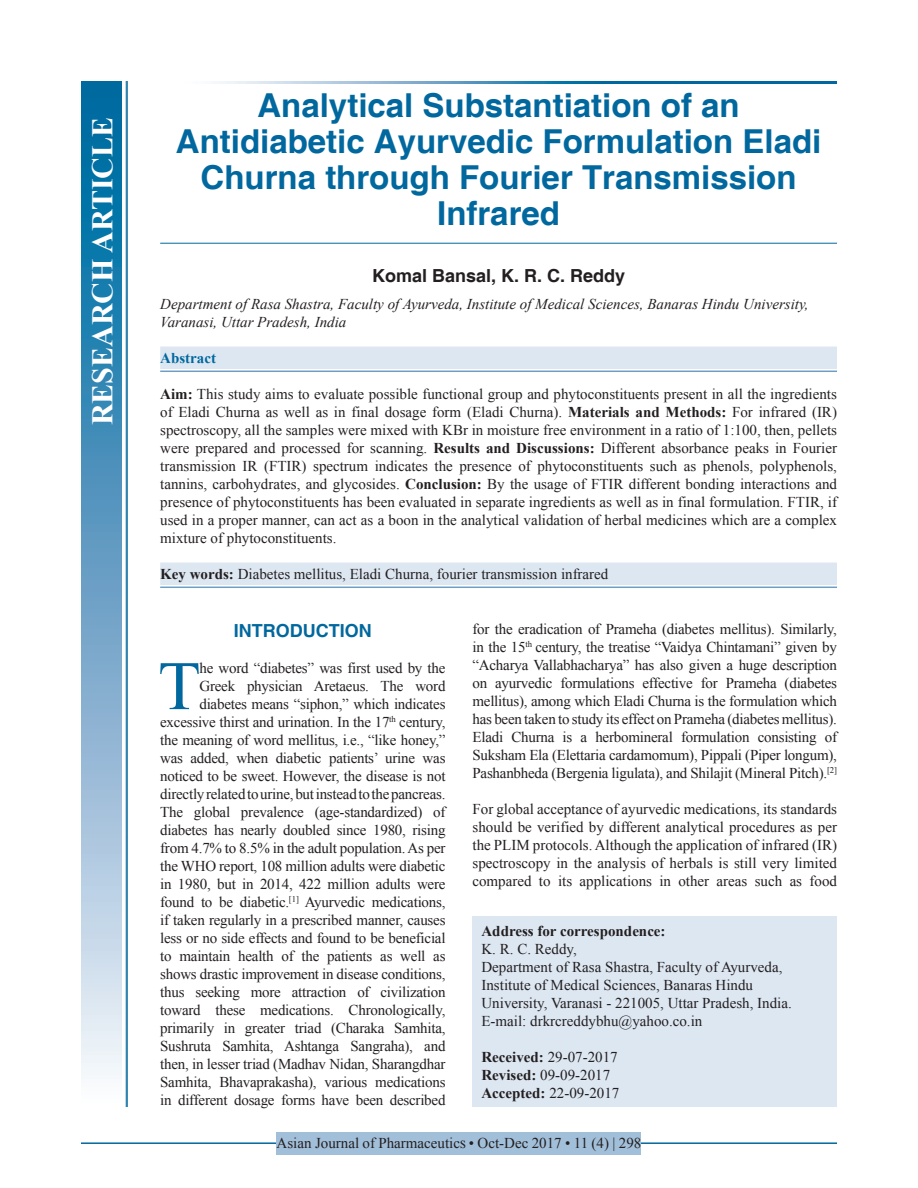
<style>
.page{position:relative;width:918px;height:1188px;background:#fff}
.page>*{position:absolute;margin:0;border:0;box-sizing:border-box;transform-origin:0 0}
.DROP_CAP_TX{font:69.3px "Times New Roman";color:#00689e}
.AT{font:700 33px/36px "Helvetica";color:#00689e;text-align:center}
.AH{font:700 30px "Times New Roman";color:#fff}
.AU{font:700 18px "Helvetica";color:#231f20}
.t1{font:700 18px "Helvetica";color:#00689e}
.DROP_CAP_TX-2{font:15px/18px "Times New Roman";letter-spacing:-.015em;color:#231f20;text-align:right}
.ABS_1{font:15px/18px "Times New Roman";color:#231f20;text-align:justify}
.TX{font:15px/18px "Times New Roman";color:#231f20;text-align:justify}
.ADD{font:15px/18px "Times New Roman";color:#231f20}
.AFF{font:italic 15px/18px "Times New Roman";color:#231f20}
.KWD_1_L{font:15px "Times New Roman";color:#231f20}
.HIS{font:15px/18px "Times New Roman";color:#231f20}
.RF{font:15px "Times New Roman";color:#231f20}
.ABS{font:700 15px "Times New Roman";color:#00689e}
.s1{font-weight:700}
</style>
<div class="page">
<hr style="left:81px;top:1142px;width:756px;height:2px;background:#00689e">
<div style="left:277px;top:1132px;width:364px;height:22px;background:#a2bfda"></div>
<hr style="left:160px;top:243px;width:677px;height:1px;background:#00689e">
<div style="left:160px;top:347px;width:677px;height:22px;background:#dde7f2"></div>
<hr style="left:160px;top:371px;width:677px;height:1px;background:#6d9fc6">
<div style="left:160px;top:563px;width:677px;height:22px;background:#dde7f2"></div>
<hr style="left:160px;top:587px;width:677px;height:1px;background:#6d9fc6">
<div style="left:472px;top:917px;width:365px;height:190px;background:#dde7f2"></div>
<svg style="left:215px;top:81px;width:622px;height:3px;background:#4d94bc"></svg>
<hr style="left:127px;top:81px;width:1px;height:1026px;background:#00689e">
<hr style="left:126px;top:81px;width:1px;height:1026px;background:#00689e">
<div style="left:81px;top:81px;width:41px;height:1026px;background:linear-gradient(to bottom,#005e9a,#f6f0f9)"></div>
<p class="AH" style="left:81px;top:425px;width:310px;rotate:-90deg">RESEARCH ARTICLE</p>
<p class="AT" style="left:176px;top:89px;width:647px">Analytical Substantiation of an<br>Antidiabetic Ayurvedic Formulation Eladi<br>Churna through Fourier Transmission<br>Infrared</p>
<p class="AU" style="left:372px;top:265px;width:255px">Komal Bansal, K. R. C. Reddy</p>
<p class="AFF" style="left:160px;top:295px;width:650px">Department of Rasa Shastra, Faculty of Ayurveda, Institute of Medical Sciences, Banaras Hindu University,<br>Varanasi, Uttar Pradesh, India</p>
<p class="ABS" style="left:160px;top:347px;width:57px">Abstract</p>
<p class="ABS_1" style="left:160px;top:385px;width:678px"><span class="s1">Aim:</span> This study aims to evaluate possible functional group and phytoconstituents present in all the ingredients of Eladi Churna as well as in final dosage form (Eladi Churna). <span class="s1">Materials and Methods:</span> For infrared (IR) spectroscopy, all the samples were mixed with KBr in moisture free environment in a ratio of 1:100, then, pellets were prepared and processed for scanning. <span class="s1">Results and Discussions:</span> Different absorbance peaks in Fourier transmission IR (FTIR) spectrum indicates the presence of phytoconstituents such as phenols, polyphenols, tannins, carbohydrates, and glycosides. <span class="s1">Conclusion:</span> By the usage of FTIR different bonding interactions and presence of phytoconstituents has been evaluated in separate ingredients as well as in final formulation. FTIR, if used in a proper manner, can act as a boon in the analytical validation of herbal medicines which are a complex mixture of phytoconstituents.</p>
<p class="KWD_1_L" style="left:160px;top:563px;width:450px"><span class="s1">Key words:</span> Diabetes mellitus, Eladi Churna, fourier transmission infrared</p>
<h1 class="t1" style="left:234px;top:620px;width:139px">INTRODUCTION</h1>
<p class="DROP_CAP_TX-2" style="left:160px;top:659px;width:287px">he word “diabetes” was first used by the Greek physician Aretaeus. The word diabetes means “siphon,” which indicates excessive thirst and urination. In the 17<sup>th</sup> century, the meaning of word mellitus, i.e., “like honey,” was added, when diabetic patients’ urine was noticed to be sweet. However, the disease is not directly related to urine, but instead to the pancreas.<br>The global prevalence (age-standardized) of diabetes has nearly doubled since 1980, rising from 4.7% to 8.5% in the adult population. As per the WHO report, 108 million adults were diabetic in 1980, but in 2014, 422 million adults were found to be diabetic.<sup>[1]</sup> Ayurvedic medications, if taken regularly in a prescribed manner, causes less or no side effects and found to be beneficial to maintain health of the patients as well as shows drastic improvement in disease conditions, thus seeking more attraction of civilization toward these medications. Chronologically, primarily in greater triad (Charaka Samhita, Sushruta Samhita, Ashtanga Sangraha), and then, in lesser triad (Madhav Nidan, Sharangdhar Samhita, Bhavaprakasha), various medications in different dosage forms have been described</p>
<p class="DROP_CAP_TX" style="left:158px;top:637px;width:44px">T</p>
<p class="DROP_CAP_TX-2" style="left:472px;top:620px;width:366px;text-align:justify">for the eradication of Prameha (diabetes mellitus). Similarly, in the 15<sup>th</sup> century, the treatise “Vaidya Chintamani” given by “Acharya Vallabhacharya” has also given a huge description on ayurvedic formulations effective for Prameha (diabetes mellitus), among which Eladi Churna is the formulation which has been taken to study its effect on Prameha (diabetes mellitus).<br>Eladi Churna is a herbomineral formulation consisting of Suksham Ela (Elettaria cardamomum), Pippali (Piper longum), Pashanbheda (Bergenia ligulata), and Shilajit (Mineral Pitch).<sup>[2]</sup></p>
<p class="TX" style="left:472px;top:800px;width:366px">For global acceptance of ayurvedic medications, its standards should be verified by different analytical procedures as per the PLIM protocols. Although the application of infrared (IR) spectroscopy in the analysis of herbals is still very limited compared to its applications in other areas such as food</p>
<p class="ADD" style="left:482px;top:922px;width:312px"><span class="s1">Address for correspondence:<br></span>K. R. C. Reddy,<br>Department of Rasa Shastra, Faculty of Ayurveda, Institute of Medical Sciences, Banaras Hindu University, Varanasi - 221005, Uttar Pradesh, India.<br>E-mail: drkrcreddybhu@yahoo.co.in</p>
<p class="HIS" style="left:482px;top:1048px;width:139px"><span class="s1">Received:</span> 29-07-2017<br><span class="s1">Revised:</span> 09-09-2017<br><span class="s1">Accepted:</span> 22-09-2017</p>
<p class="RF" style="left:277px;top:1133px;width:366px">Asian Journal of Pharmaceutics • Oct-Dec 2017 • 11 (4) | 298</p>
</div>
